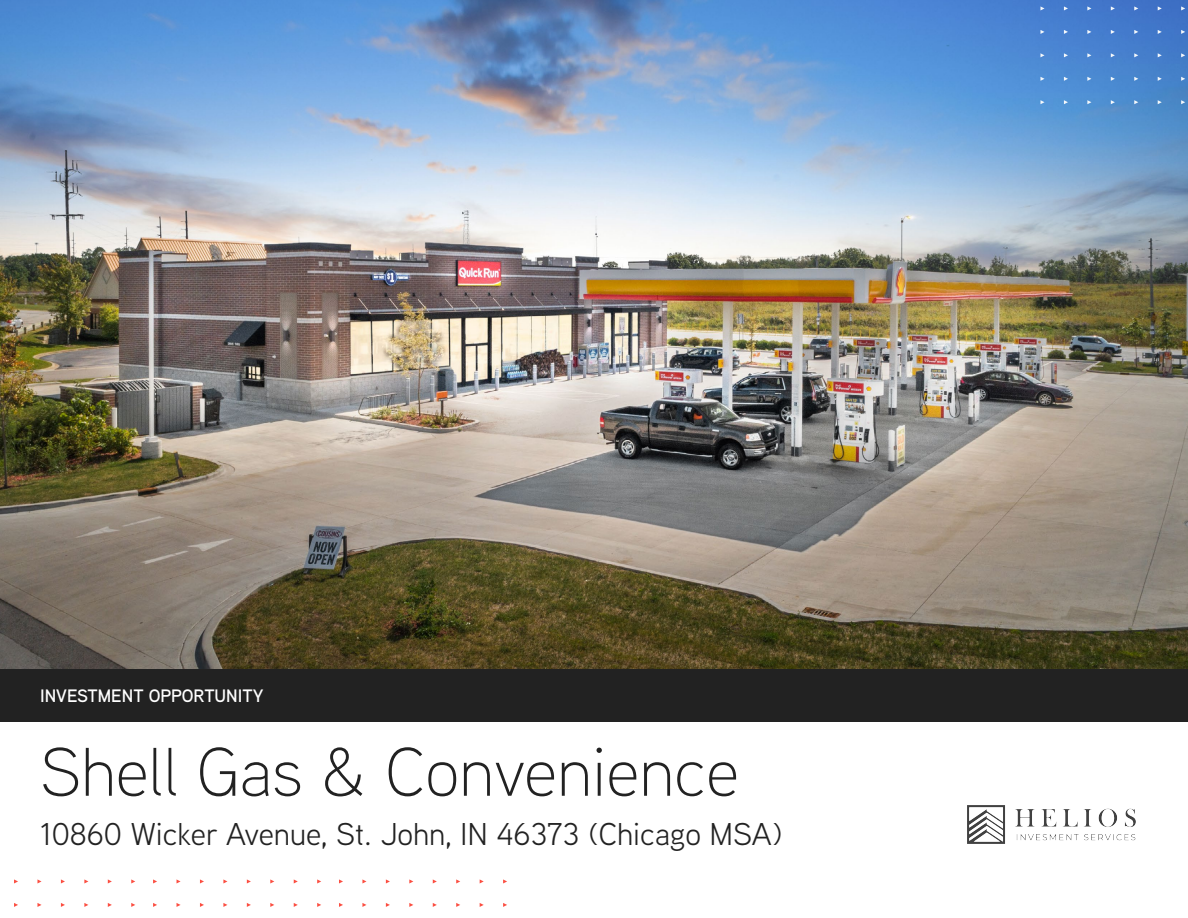
<style>
.page{position:relative;width:1188px;height:918px;background:#fff}
.page>*{position:absolute;margin:0;border:0;box-sizing:border-box;transform-origin:0 0}
.t1{font:300 68.55px "Aaux Next";color:#222}
.t2{font:31.5px "Aaux Next";color:#222}
.t3{font:600 18px "Aaux Next";color:#fff}
</style>
<div class="page">
<img style="left:0;top:0;width:1188px;height:669px">
<svg style="left:37px;top:879px;width:5px;height:4px"></svg>
<svg style="left:84px;top:879px;width:4px;height:4px"></svg>
<svg style="left:14px;top:903px;width:4px;height:4px"></svg>
<svg style="left:37px;top:903px;width:5px;height:4px"></svg>
<svg style="left:61px;top:903px;width:4px;height:4px"></svg>
<svg style="left:84px;top:903px;width:4px;height:4px"></svg>
<svg style="left:108px;top:903px;width:4px;height:4px"></svg>
<svg style="left:131px;top:903px;width:4px;height:4px"></svg>
<svg style="left:223px;top:879px;width:4px;height:4px"></svg>
<svg style="left:153px;top:903px;width:4px;height:4px"></svg>
<svg style="left:200px;top:903px;width:4px;height:4px"></svg>
<svg style="left:223px;top:903px;width:4px;height:4px"></svg>
<svg style="left:247px;top:903px;width:4px;height:4px"></svg>
<svg style="left:270px;top:903px;width:4px;height:4px"></svg>
<svg style="left:294px;top:903px;width:4px;height:4px"></svg>
<svg style="left:317px;top:903px;width:4px;height:4px"></svg>
<svg style="left:362px;top:879px;width:4px;height:4px"></svg>
<svg style="left:339px;top:903px;width:4px;height:4px"></svg>
<svg style="left:362px;top:903px;width:4px;height:4px"></svg>
<svg style="left:386px;top:903px;width:4px;height:4px"></svg>
<svg style="left:409px;top:903px;width:4px;height:4px"></svg>
<svg style="left:433px;top:903px;width:4px;height:4px"></svg>
<svg style="left:456px;top:903px;width:4px;height:4px"></svg>
<svg style="left:480px;top:903px;width:4px;height:4px"></svg>
<svg style="left:503px;top:903px;width:4px;height:4px"></svg>
<svg style="left:1040px;top:6px;width:5px;height:4px"></svg>
<svg style="left:1064px;top:6px;width:4px;height:4px"></svg>
<svg style="left:1087px;top:6px;width:4px;height:4px"></svg>
<svg style="left:1111px;top:6px;width:4px;height:4px"></svg>
<svg style="left:1134px;top:6px;width:4px;height:4px"></svg>
<svg style="left:1158px;top:6px;width:4px;height:4px"></svg>
<svg style="left:1181px;top:6px;width:4px;height:4px"></svg>
<svg style="left:1040px;top:30px;width:5px;height:4px"></svg>
<svg style="left:1064px;top:30px;width:4px;height:4px"></svg>
<svg style="left:1087px;top:30px;width:4px;height:4px"></svg>
<svg style="left:1111px;top:30px;width:4px;height:4px"></svg>
<svg style="left:1134px;top:30px;width:4px;height:4px"></svg>
<svg style="left:1158px;top:30px;width:4px;height:4px"></svg>
<svg style="left:1181px;top:30px;width:4px;height:4px"></svg>
<svg style="left:1040px;top:53px;width:5px;height:4px"></svg>
<svg style="left:1064px;top:53px;width:4px;height:4px"></svg>
<svg style="left:1087px;top:53px;width:4px;height:4px"></svg>
<svg style="left:1111px;top:53px;width:4px;height:4px"></svg>
<svg style="left:1134px;top:53px;width:4px;height:4px"></svg>
<svg style="left:1158px;top:53px;width:4px;height:4px"></svg>
<svg style="left:1181px;top:53px;width:4px;height:4px"></svg>
<svg style="left:1040px;top:77px;width:5px;height:4px"></svg>
<svg style="left:1064px;top:77px;width:4px;height:4px"></svg>
<svg style="left:1087px;top:77px;width:4px;height:4px"></svg>
<svg style="left:1111px;top:77px;width:4px;height:4px"></svg>
<svg style="left:1134px;top:77px;width:4px;height:4px"></svg>
<svg style="left:1158px;top:77px;width:4px;height:4px"></svg>
<svg style="left:1181px;top:77px;width:4px;height:4px"></svg>
<svg style="left:1040px;top:100px;width:5px;height:4px"></svg>
<svg style="left:1064px;top:100px;width:4px;height:4px"></svg>
<svg style="left:1087px;top:100px;width:4px;height:4px"></svg>
<svg style="left:1111px;top:100px;width:4px;height:4px"></svg>
<svg style="left:1134px;top:100px;width:4px;height:4px"></svg>
<svg style="left:1158px;top:100px;width:4px;height:4px"></svg>
<svg style="left:1181px;top:100px;width:4px;height:4px"></svg>
<div style="left:0;top:669px;width:1188px;height:52px;background:#222"></div>
<img style="left:968px;top:806px;width:167px;height:38px">
<p class="t3" style="left:40px;top:683px;width:225px">INVESTMENT OPPORTUNITY</p>
<h1 class="t1" style="left:40px;top:726px;width:701px">Shell Gas &amp; Convenience</h1>
<p class="t2" style="left:40px;top:813px;width:744px">10860 Wicker Avenue, St. John, IN 46373 (Chicago MSA)</p>
</div>
